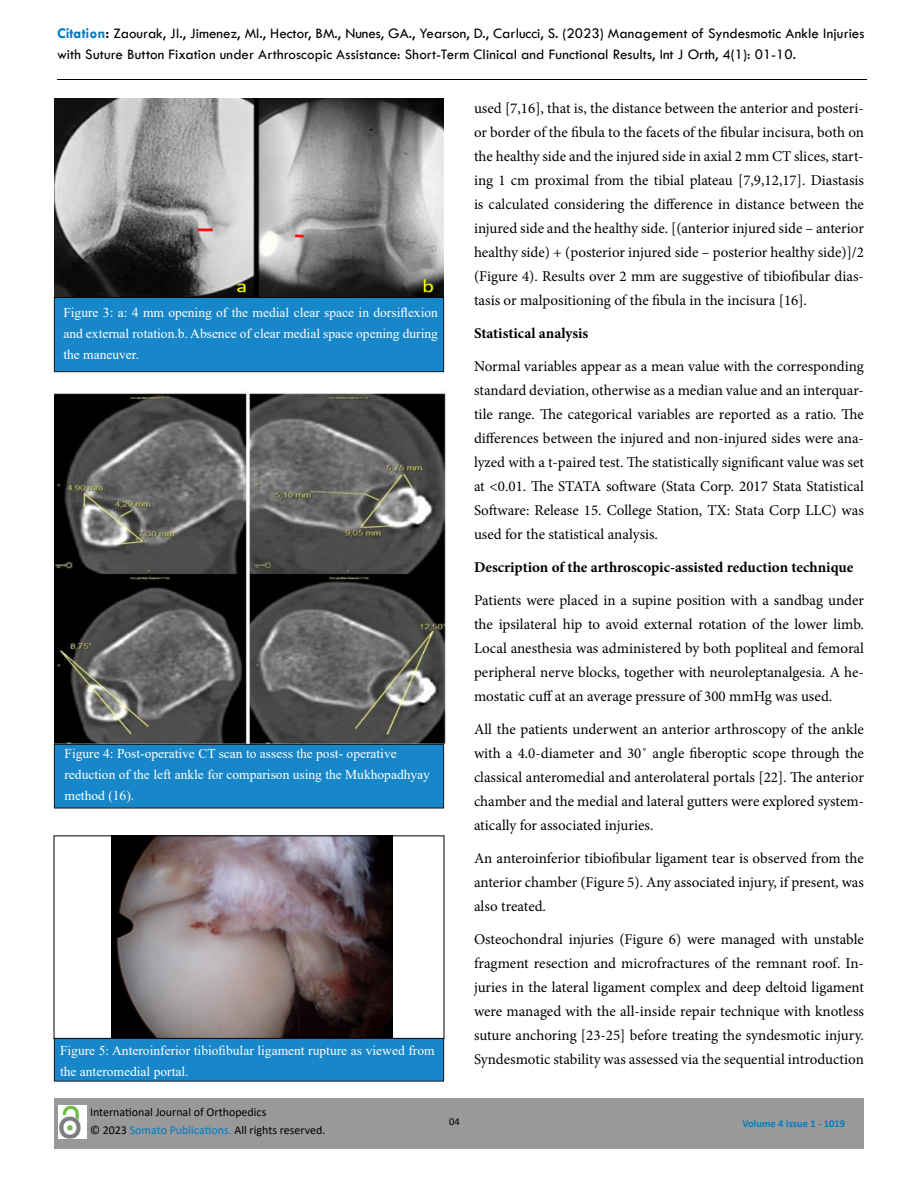
<style>
.page{position:relative;width:918px;height:1188px;background:#fff}
.page>*{position:absolute;margin:0;border:0;box-sizing:border-box;transform-origin:0 0}
.t1{font:15px/24px "Minion Pro";color:#000;text-align:justify}
.t2{font:15px/21px "Tw Cen";color:#000}
.t3{font:700 15px "Minion Pro";color:#000}
.t4{font:13.5px/21px "Times New Roman";color:#fff}
.t5{font:12px/18px "Calibri";color:#000}
.t6{font:700 10.5px "Calibri";color:#007cc4}
.t7{font:10.5px "Calibri";color:#000}
.s1{font-weight:700;color:#007cc4}
.s2{font-weight:700}
.s3{color:#007cc4}
</style>
<div class="page">
<hr style="left:57px;top:79px;width:810px;height:1px;background:#000">
<div style="left:54px;top:1098px;width:810px;height:51px;background:#999"></div>
<img style="left:58px;top:1106px;width:29px;height:32px">
<img style="left:54px;top:99px;width:390px;height:198px">
<div style="left:54px;top:297px;width:390px;height:75px;background:#1787c9"></div>
<div style="left:54px;top:297px;width:390px;height:75px;border:1px solid #000"></div>
<img style="left:54px;top:393px;width:393px;height:361px">
<div style="left:54px;top:744px;width:390px;height:64px;background:#1787c9"></div>
<div style="left:54px;top:744px;width:390px;height:64px;border:1px solid #000"></div>
<img style="left:111px;top:838px;width:282px;height:199px">
<div style="left:54px;top:836px;width:390px;height:203px;border:1px solid #000"></div>
<div style="left:54px;top:1038px;width:390px;height:43px;background:#1787c9"></div>
<div style="left:54px;top:1038px;width:390px;height:44px;border:1px solid #000"></div>
<p class="t2" style="left:57px;top:23px;width:809px"><span class="s1">Citation</span><span class="s2">:</span> Zaourak, JI., Jimenez, MI., Hector, BM., Nunes, GA., Yearson, D., Carlucci, S. (2023) Management of Syndesmotic Ankle Injuries with Suture Button Fixation under Arthroscopic Assistance: Short-Term Clinical and Functional Results, Int J Orth, 4(1): 01-10.</p>
<p class="t4" style="left:63px;top:301px;width:376px;text-align:justify">Figure 3: a: 4 mm opening of the medial clear space in dorsiflexion and external rotation.b. Absence of clear medial space opening during the maneuver.</p>
<p class="t4" style="left:64px;top:742px;width:367px">Figure 4: Post-operative CT scan to assess the post- operative reduction of the left ankle for comparison using the Mukhopadhyay method (16).</p>
<p class="t4" style="left:60px;top:1039px;width:376px">Figure 5: Anteroinferior tibiofibular ligament rupture as viewed from the anteromedial portal.</p>
<p class="t1" style="left:474px;top:96px;width:392px">used [7,16], that is, the distance between the anterior and posteri&shy;or border of the fibula to the facets of the fibular incisura, both on the healthy side and the injured side in axial 2 mm CT slices, start&shy;ing 1 cm proximal from the tibial plateau [7,9,12,17]. Diastasis is calculated considering the difference in distance between the injured side and the healthy side. [(anterior injured side – anterior healthy side) + (posterior injured side – posterior healthy side)]/2 (Figure 4). Results over 2 mm are suggestive of tibiofibular dias&shy;tasis or malpositioning of the fibula in the incisura [16].</p>
<p class="t3" style="left:474px;top:323px;width:116px">Statistical analysis</p>
<p class="t1" style="left:474px;top:354px;width:392px">Normal variables appear as a mean value with the corresponding standard deviation, otherwise as a median value and an interquar&shy;tile range. The categorical variables are reported as a ratio. The differences between the injured and non-injured sides were ana&shy;lyzed with a t-paired test. The statistically significant value was set at &lt;0.01. The STATA software (Stata Corp. 2017 Stata Statistical Software: Release 15. College Station, TX: Stata Corp LLC) was used for the statistical analysis.</p>
<p class="t3" style="left:474px;top:557px;width:381px">Description of the arthroscopic-assisted reduction technique</p>
<p class="t1" style="left:474px;top:588px;width:392px">Patients were placed in a supine position with a sandbag under the ipsilateral hip to avoid external rotation of the lower limb.<br>Local anesthesia was administered by both popliteal and femoral peripheral nerve blocks, together with neuroleptanalgesia. A he&shy;mostatic cuff at an average pressure of 300 mmHg was used.</p>
<p class="t1" style="left:474px;top:717px;width:392px">All the patients underwent an anterior arthroscopy of the ankle with a 4.0-diameter and 30˚ angle fiberoptic scope through the classical anteromedial and anterolateral portals [22]. The anterior chamber and the medial and lateral gutters were explored system&shy;atically for associated injuries.</p>
<p class="t1" style="left:474px;top:846px;width:392px">An anteroinferior tibiofibular ligament tear is observed from the anterior chamber (Figure 5). Any associated injury, if present, was also treated.</p>
<p class="t1" style="left:474px;top:927px;width:392px">Osteochondral injuries (Figure 6) were managed with unstable fragment resection and microfractures of the remnant roof. In&shy;juries in the lateral ligament complex and deep deltoid ligament were managed with the all-inside repair technique with knotless suture anchoring [23-25] before treating the syndesmotic injury.<br>Syndesmotic stability was assessed via the sequential introduction</p>
<p class="t5" style="left:90px;top:1103px;width:237px">International Journal of Orthopedics<br>© 2023 <span class="s3">Somato Publications.</span> All rights reserved.</p>
<p class="t7" style="left:449px;top:1114px;width:12px">04</p>
<p class="t6" style="left:742px;top:1116px;width:104px">Volume 4 Issue 1 - 1019</p>
</div>
